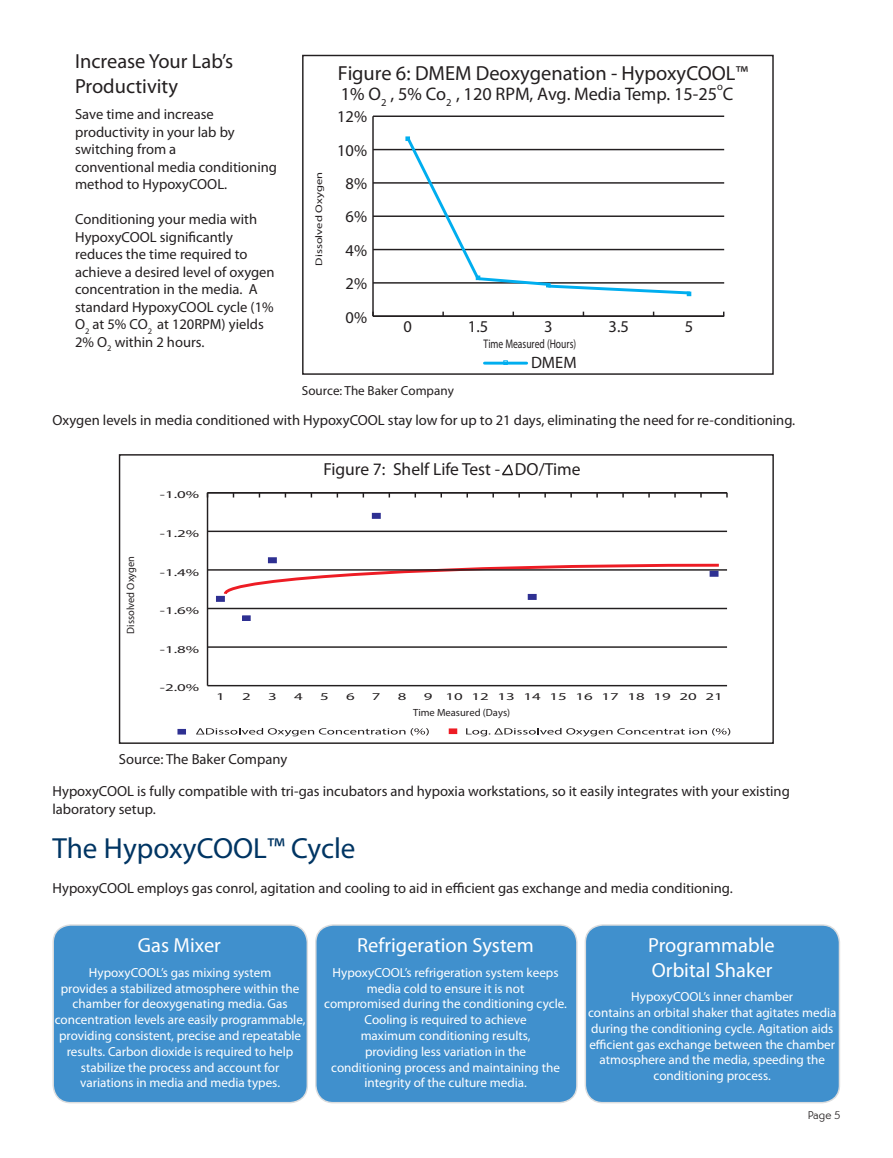
<style>
.page{position:relative;width:893px;height:1158px;background:#fff}
.page>*{position:absolute;margin:0;border:0;box-sizing:border-box;transform-origin:0 0}
.t1{font:29.1px "Myriad Pro";color:#003563}
.t2{font:20.4px/24.5px "Myriad Pro";color:#231f20}
.t3{font:20.4px/24.5px "Myriad Pro";color:#fff}
.t4{font:18.15px "Myriad Pro";color:#231f20}
.t5{font:17.55px "Myriad Pro";color:#231f20}
.t6{font:16.5px "Myriad Pro";color:#231f20}
.t7{font:14.55px/17.5px "Myriad Pro";color:#231f20}
.t8{font:13.2px/15.8px "Myriad Pro";color:#fff;text-align:center}
.t9{font:13.2px "Myriad Pro";color:#231f20}
.t10{font:12.45px "Myriad Pro";color:#231f20;scale:.77 1}
.t11{font:300 11.7px "Bernhard Gothic";color:#231f20}
.t12{font:10.65px "Myriad Pro";color:#231f20}
.t13{font:10.5px "Myriad Pro";color:#231f20}
.t14{font:10.35px/15.9px "Myriad Pro";color:#231f20;scale:1.62 1}
.t15{font:9.6px "Myriad Pro";color:#231f20;scale:1.3 1}
</style>
<div class="page">
<svg style="left:502px;top:464px;width:11px;height:12px"></svg>
<hr style="left:207px;top:493px;width:1px;height:192px;background:#231f20">
<hr style="left:207px;top:685px;width:520px;height:1px;background:#231f20">
<hr style="left:207px;top:646px;width:520px;height:2px;background:#231f20">
<hr style="left:207px;top:608px;width:520px;height:1px;background:#231f20">
<hr style="left:207px;top:569px;width:520px;height:1px;background:#231f20">
<hr style="left:207px;top:530px;width:520px;height:2px;background:#231f20">
<hr style="left:207px;top:492px;width:520px;height:1px;background:#231f20">
<div style="left:449px;top:728px;width:8px;height:6px;border:1px solid #ed1c24"></div>
<div style="left:178px;top:729px;width:8px;height:5px;border:1px solid #2e3092"></div>
<div style="left:216px;top:596px;width:9px;height:6px;border:1px solid #2e3092"></div>
<div style="left:242px;top:615px;width:9px;height:6px;border:1px solid #2e3092"></div>
<svg style="left:217px;top:558px;width:505px;height:43px"></svg>
<div style="left:268px;top:557px;width:9px;height:6px;border:1px solid #2e3092"></div>
<div style="left:372px;top:513px;width:9px;height:6px;border:1px solid #2e3092"></div>
<div style="left:528px;top:594px;width:8px;height:5px;background:#2e3092"></div>
<div style="left:528px;top:594px;width:9px;height:6px;border:1px solid #2e3092"></div>
<div style="left:710px;top:571px;width:8px;height:5px;background:#2e3092"></div>
<div style="left:709px;top:571px;width:9px;height:6px;border:1px solid #2e3092"></div>
<svg style="left:466px;top:728px;width:264px;height:8px"></svg>
<svg style="left:196px;top:728px;width:209px;height:8px"></svg>
<svg style="left:411px;top:728px;width:18px;height:7px"></svg>
<hr style="left:373px;top:115px;width:351px;height:2px;background:#231f20">
<hr style="left:373px;top:149px;width:351px;height:1px;background:#231f20">
<hr style="left:373px;top:182px;width:351px;height:2px;background:#231f20">
<hr style="left:373px;top:215px;width:351px;height:2px;background:#231f20">
<hr style="left:373px;top:249px;width:351px;height:1px;background:#231f20">
<hr style="left:373px;top:282px;width:351px;height:1px;background:#231f20">
<hr style="left:373px;top:315px;width:351px;height:2px;background:#231f20">
<hr style="left:372px;top:116px;width:2px;height:200px;background:#231f20">
<hr style="left:484px;top:362px;width:43px;height:2px;background:#00aeef">
<svg style="left:503px;top:360px;width:5px;height:5px"></svg>
<svg style="left:405px;top:136px;width:288px;height:160px"></svg>
<div style="left:302px;top:55px;width:472px;height:320px;border:1px solid #231f20"></div>
<div style="left:53px;top:925px;width:254px;height:177px;background:#4090cd;border-radius:18px"></div>
<div style="left:53px;top:924px;width:255px;height:179px;border:1px solid #dcddde;border-radius:18px"></div>
<div style="left:316px;top:925px;width:261px;height:177px;background:#4090cd;border-radius:18px"></div>
<div style="left:315px;top:924px;width:263px;height:179px;border:1px solid #dcddde;border-radius:18px"></div>
<div style="left:585px;top:925px;width:254px;height:177px;background:#4090cd;border-radius:18px"></div>
<div style="left:585px;top:924px;width:255px;height:179px;border:1px solid #dcddde;border-radius:18px"></div>
<h2 class="t2" style="left:75px;top:50px;width:160px">Increase Your Lab’s<br>Productivity</h2>
<p class="t7" style="left:75px;top:106px;width:203px">Save time and increase productivity in your lab by switching from a<br>conventional media conditioning method to HypoxyCOOL.</p>
<p class="t7" style="left:75px;top:211px;width:201px">Conditioning your media with<br>HypoxyCOOL significantly reduces the time required to achieve a desired level of oxygen concentration in the media. A standard HypoxyCOOL cycle (1%<br>O<sub>2</sub> at 5% CO<sub>2</sub> at 120RPM) yields<br>2% O<sub>2</sub> within 2 hours.</p>
<h2 class="t2" style="left:338px;top:62px;width:412px">Figure 6: DMEM Deoxygenation - HypoxyCOOL™</h2>
<h3 class="t4" style="left:341px;top:87px;width:394px">1% O<sub>2</sub> , 5% Co<sub>2</sub> , 120 RPM, Avg. Media Temp. 15-25 C</h3>
<p class="t12" style="left:717px;top:82px;width:7px">o</p>
<p class="t6" style="left:337px;top:110px;width:31px">12%</p>
<p class="t15" style="left:315px;top:265px;width:73px;rotate:-90deg">Dissolved Oxygen</p>
<p class="t6" style="left:337px;top:144px;width:31px">10%</p>
<p class="t6" style="left:345px;top:177px;width:23px">8%</p>
<p class="t6" style="left:345px;top:211px;width:23px">6%</p>
<p class="t6" style="left:345px;top:244px;width:23px">4%</p>
<p class="t6" style="left:345px;top:277px;width:23px">2%</p>
<p class="t6" style="left:345px;top:311px;width:23px">0%</p>
<p class="t6" style="left:403px;top:320px;width:10px">0</p>
<p class="t6" style="left:468px;top:320px;width:22px">1.5</p>
<p class="t6" style="left:544px;top:320px;width:10px">3</p>
<p class="t6" style="left:608px;top:320px;width:22px">3.5</p>
<p class="t6" style="left:685px;top:320px;width:10px">5</p>
<p class="t10" style="left:484px;top:339px;width:122px">Time Measured (Hours)</p>
<p class="t6" style="left:531px;top:356px;width:47px">DMEM</p>
<p class="t9" style="left:302px;top:386px;width:153px">Source: The Baker Company</p>
<p class="t7" style="left:53px;top:412px;width:744px">Oxygen levels in media conditioned with HypoxyCOOL stay low for up to 21 days, eliminating the need for re-conditioning.</p>
<p class="t13" style="left:127px;top:633px;width:79px;rotate:-90deg">Dissolved Oxygen</p>
<p class="t14" style="left:160px;top:487px;width:26px">-1.0%</p>
<p class="t14" style="left:160px;top:526px;width:26px">-1.2%</p>
<p class="t14" style="left:160px;top:565px;width:26px">-1.4%</p>
<p class="t14" style="left:160px;top:603px;width:26px">-1.6%</p>
<p class="t14" style="left:160px;top:642px;width:26px">-1.8%</p>
<p class="t14" style="left:160px;top:680px;width:26px">-2.0%</p>
<h3 class="t5" style="left:323px;top:462px;width:259px">Figure 7: Shelf Life Test - DO/Time</h3>
<p class="t14" style="left:216px;top:689px;width:7px">1</p>
<p class="t14" style="left:242px;top:689px;width:7px">2</p>
<p class="t14" style="left:268px;top:689px;width:7px">3</p>
<p class="t14" style="left:294px;top:689px;width:7px">4</p>
<p class="t14" style="left:320px;top:689px;width:7px">5</p>
<p class="t14" style="left:346px;top:689px;width:7px">6</p>
<p class="t14" style="left:372px;top:689px;width:7px">7</p>
<p class="t14" style="left:398px;top:689px;width:7px">8</p>
<p class="t14" style="left:413px;top:689px;width:193px;text-indent:11px">9 10 12 13 14 15 16 17 18 19 20 21<br>Time Measured (Days)</p>
<p class="t7" style="left:119px;top:751px;width:170px">Source: The Baker Company</p>
<p class="t7" style="left:53px;top:783px;width:739px">HypoxyCOOL is fully compatible with tri-gas incubators and hypoxia workstations, so it easily integrates with your existing laboratory setup.</p>
<h1 class="t1" style="left:53px;top:836px;width:305px">The HypoxyCOOL™ Cycle</h1>
<p class="t7" style="left:53px;top:879px;width:682px">HypoxyCOOL employs gas conrol, agitation and cooling to aid in efficient gas exchange and media conditioning.</p>
<h2 class="t3" style="left:138px;top:934px;width:85px">Gas Mixer</h2>
<p class="t8" style="left:55px;top:965px;width:252px">HypoxyCOOL’s gas mixing system<br>provides a stabilized atmosphere within the chamber for deoxygenating media. Gas concentration levels are easily programmable, providing consistent, precise and repeatable results. Carbon dioxide is required to help stabilize the process and account for variations in media and media types.</p>
<h2 class="t3" style="left:357px;top:934px;width:178px">Refrigeration System</h2>
<p class="t8" style="left:324px;top:965px;width:244px">HypoxyCOOL’s refrigeration system keeps media cold to ensure it is not<br>compromised during the conditioning cycle.<br>Cooling is required to achieve<br>maximum conditioning results,<br>providing less variation in the<br>conditioning process and maintaining the integrity of the culture media.</p>
<h2 class="t3" style="left:648px;top:934px;width:128px">Programmable<br>Orbital Shaker</h2>
<p class="t8" style="left:588px;top:990px;width:250px">HypoxyCOOL’s inner chamber<br>contains an orbital shaker that agitates media during the conditioning cycle. Agitation aids efficient gas exchange between the chamber atmosphere and the media, speeding the conditioning process.</p>
<p class="t11" style="left:808px;top:1107px;width:34px">Page 5</p>
</div>
